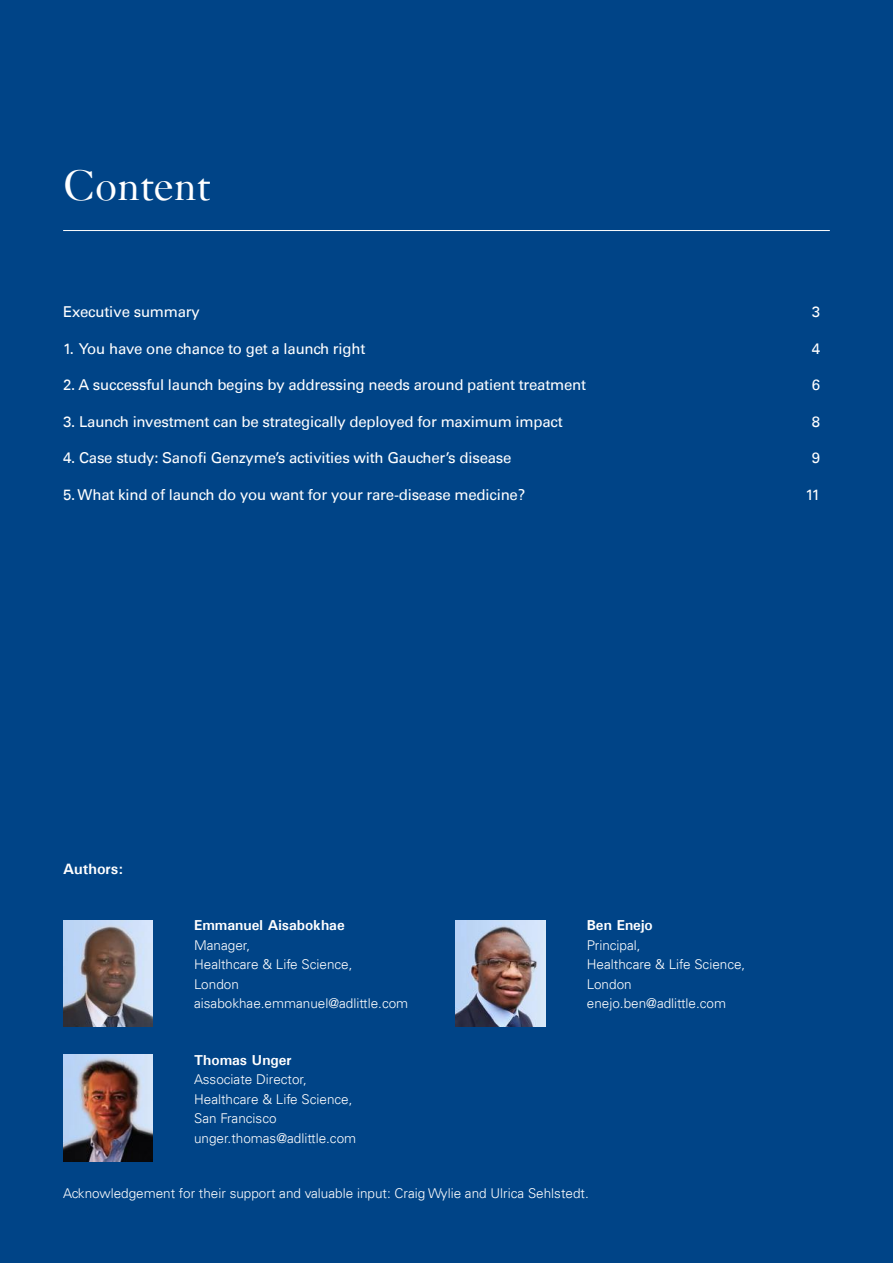
<style>
.page{position:relative;width:893px;height:1263px;background:#004487}
.page>*{position:absolute;margin:0;border:0;box-sizing:border-box;transform-origin:0 0}
.t1{font:45px "Janson";color:#fff}
.t2{font:15px "Univers LT";letter-spacing:-.015em;color:#fff}
.t3{font:700 15px "Univers";color:#fff}
.t4{font:700 14.4px "Univers";color:#fff}
.t5{font:300 13.5px/19.5px "Univers LT";color:#fff}
</style>
<div class="page">
<hr style="left:63px;top:230px;width:767px;height:1px;background:#fff">
<img style="left:63px;top:920px;width:89px;height:106px">
<img style="left:63px;top:1055px;width:89px;height:106px">
<img style="left:456px;top:920px;width:89px;height:106px">
<h1 class="t1" style="left:63px;top:159px;width:149px">Content</h1>
<p class="t2" style="left:63px;top:303px;width:138px">Executive summary</p>
<p class="t2" style="left:812px;top:303px;width:10px">3</p>
<p class="t2" style="left:63px;top:339px;width:304px">1. You have one chance to get a launch right</p>
<p class="t2" style="left:812px;top:339px;width:10px">4</p>
<p class="t2" style="left:63px;top:376px;width:524px">2. A successful launch begins by addressing needs around patient treatment</p>
<p class="t2" style="left:812px;top:376px;width:10px">6</p>
<p class="t2" style="left:63px;top:412px;width:501px">3. Launch investment can be strategically deployed for maximum impact</p>
<p class="t2" style="left:812px;top:412px;width:10px">8</p>
<p class="t2" style="left:63px;top:449px;width:450px">4. Case study: Sanofi Genzyme’s activities with Gaucher’s disease</p>
<p class="t2" style="left:812px;top:449px;width:10px">9</p>
<p class="t2" style="left:63px;top:485px;width:464px">5. What kind of launch do you want for your rare-disease medicine?</p>
<p class="t2" style="left:806px;top:485px;width:16px">11</p>
<p class="t3" style="left:63px;top:859px;width:62px">Authors:</p>
<p class="t4" style="left:194px;top:916px;width:152px">Emmanuel Aisabokhae</p>
<p class="t5" style="left:194px;top:935px;width:216px">Manager,<br>Healthcare &amp; Life Science,<br>London aisabokhae.emmanuel@adlittle.com</p>
<p class="t4" style="left:194px;top:1051px;width:99px">Thomas Unger</p>
<p class="t5" style="left:194px;top:1070px;width:164px">Associate Director,<br>Healthcare &amp; Life Science,<br>San Francisco unger.thomas@adlittle.com</p>
<p class="t4" style="left:587px;top:916px;width:67px">Ben Enejo</p>
<p class="t5" style="left:587px;top:935px;width:160px">Principal,<br>Healthcare &amp; Life Science,<br>London enejo.ben@adlittle.com</p>
<p class="t5" style="left:63px;top:1183px;width:527px">Acknowledgement for their support and valuable input: Craig Wylie and Ulrica Sehlstedt.</p>
</div>
